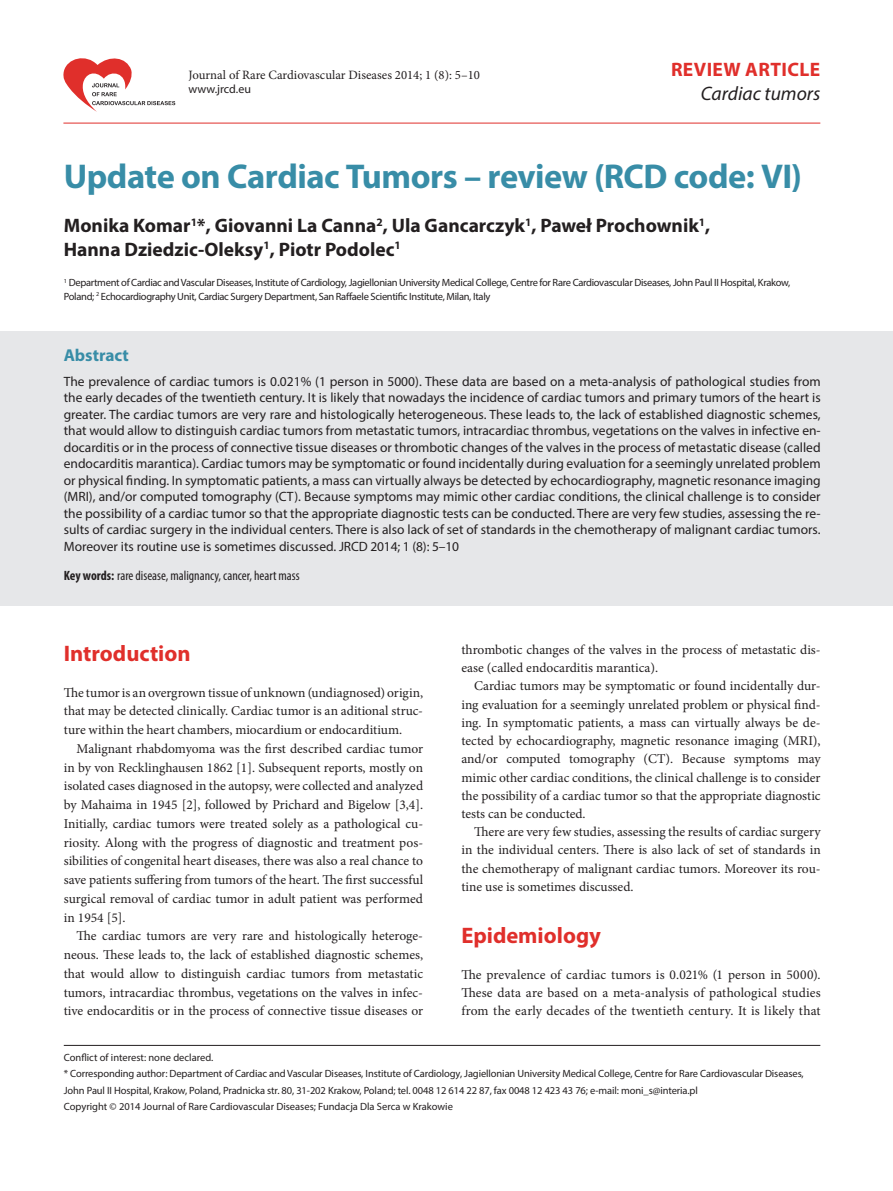
<style>
.page{position:relative;width:893px;height:1191px;background:#fff}
.page>*{position:absolute;margin:0;border:0;box-sizing:border-box;transform-origin:0 0}
.t1{font:700 34.5px "Myriad Pro";letter-spacing:-.015em;color:#388da7}
.t2{font:700 22.5px "Myriad Pro";color:#e02f2b}
.t3{font:700 19.5px/23.4px "Myriad Pro";color:#231f20}
.t4{font:700 19.5px "Myriad Pro";letter-spacing:.02em;color:#e02f2b}
.t5{font:italic 19.5px "Myriad Pro";color:#231f20}
.t6{font:700 17.25px "Myriad Pro";color:#388da7}
.t7{font:13.5px/18.8px "Minion Pro";color:#231f20;text-align:justify}
.t8{font:13.5px/16.5px "Myriad Pro";color:#231f20;text-align:justify}
.t9{font:condensed 13.5px "Myriad Pro";color:#231f20}
.t10{font:12.75px "Minion Pro";color:#231f20}
.t11{font:12px "Myriad Pro";color:#231f20}
.t12{font:10.5px/16.5px "Myriad Pro";letter-spacing:-.01em;color:#231f20}
.t13{font:10.5px/13.5px "Myriad Pro";letter-spacing:-.03em;color:#231f20}
.s1{font-weight:700}
</style>
<div class="page">
<hr style="left:63px;top:123px;width:757px;height:1px;background:#e02f2b">
<svg style="left:63px;top:58px;width:112px;height:54px"></svg>
<hr style="left:64px;top:1045px;width:756px;height:1px;background:#231f20">
<div style="left:0;top:331px;width:893px;height:274px;background:#e6e7e9"></div>
<p class="t10" style="left:188px;top:66px;width:293px">Journal of Rare Cardiovascular Diseases 2014; 1 (8): 5–10</p>
<p class="t11" style="left:188px;top:81px;width:64px">www.jrcd.eu</p>
<h3 class="t4" style="left:671px;top:57px;width:151px">REVIEW ARTICLE</h3>
<h3 class="t5" style="left:701px;top:81px;width:121px">Cardiac tumors</h3>
<h1 class="t1" style="left:64px;top:153px;width:740px">Update on Cardiac Tumors – review (RCD code: VI)</h1>
<h3 class="t3" style="left:64px;top:213px;width:648px">Monika Komar<sup>1</sup>*, Giovanni La Canna<sup>2</sup>, Ula Gancarczyk<sup>1</sup>, Paweł Prochownik<sup>1</sup>,<br>Hanna Dziedzic‑Oleksy<sup>1</sup>, Piotr Podolec<sup>1</sup></h3>
<p class="t13" style="left:64px;top:276px;width:728px"><sup>1</sup> Department of Cardiac and Vascular Diseases, Institute of Cardiology, Jagiellonian University Medical College, Centre for Rare Cardiovascular Diseases, John Paul II Hospital, Krakow,<br>Poland; <sup>2</sup> Echocardiography Unit, Cardiac Surgery Department, San Raffaele Scientific Institute, Milan, Italy</p>
<p class="t6" style="left:64px;top:343px;width:67px">Abstract</p>
<p class="t8" style="left:64px;top:373px;width:758px">The prevalence of cardiac tumors is 0.021% (1 person in 5000). These data are based on a meta‑analysis of pathological studies from the early decades of the twentieth century. It is likely that nowadays the incidence of cardiac tumors and primary tumors of the heart is greater. The cardiac tumors are very rare and histologically heterogeneous. These leads to, the lack of established diagnostic schemes, that would allow to distinguish cardiac tumors from metastatic tumors, intracardiac thrombus, vegetations on the valves in infective en&shy;docarditis or in the process of connective tissue diseases or thrombotic changes of the valves in the process of metastatic disease (called endocarditis marantica). Cardiac tumors may be symptomatic or found incidentally during evaluation for a seemingly unrelated problem or physical finding. In symptomatic patients, a mass can virtually always be detected by echocardiography, magnetic resonance imaging (MRI), and/or computed tomography (CT). Because symptoms may mimic other cardiac conditions, the clinical challenge is to consider the possibility of a cardiac tumor so that the appropriate diagnostic tests can be conducted. There are very few studies, assessing the re&shy;sults of cardiac surgery in the individual centers. There is also lack of set of standards in the chemotherapy of malignant cardiac tumors.<br>Moreover its routine use is sometimes discussed. JRCD 2014; 1 (8): 5–10</p>
<p class="t9" style="left:64px;top:567px;width:237px"><span class="s1">Key words:</span> rare disease, malignancy, cancer, heart mass</p>
<h2 class="t2" style="left:64px;top:638px;width:128px">Introduction</h2>
<p class="t7" style="left:64px;top:683px;width:361px">The tumor is an overgrown tissue of unknown (undiagnosed) origin, that may be detected clinically. Cardiac tumor is an aditional struc‑ ture within the heart chambers, miocardium or endocarditium.</p>
<p class="t7" style="left:64px;top:739px;width:361px;text-indent:13px">Malignant rhabdomyoma was the first described cardiac tumor in by von Recklinghausen 1862 [1]. Subsequent reports, mostly on isolated cases diagnosed in the autopsy, were collected and analyzed by Mahaima in 1945 [2], followed by Prichard and Bigelow [3,4].<br>Initially, cardiac tumors were treated solely as a pathological cu‑ riosity. Along with the progress of diagnostic and treatment pos‑ sibilities of congenital heart diseases, there was also a real chance to save patients suffering from tumors of the heart. The first successful surgical removal of cardiac tumor in adult patient was performed in 1954 [5].</p>
<p class="t7" style="left:64px;top:926px;width:361px;text-indent:13px">The cardiac tumors are very rare and histologically heteroge‑ neous. These leads to, the lack of established diagnostic schemes, that would allow to distinguish cardiac tumors from metastatic tumors, intracardiac thrombus, vegetations on the valves in infec‑ tive endocarditis or in the process of connective tissue diseases or</p>
<p class="t7" style="left:461px;top:640px;width:361px;line-height:18.3px">thrombotic changes of the valves in the process of metastatic dis‑ ease (called endocarditis marantica).</p>
<p class="t7" style="left:461px;top:677px;width:361px;line-height:18.1px;text-indent:13px">Cardiac tumors may be symptomatic or found incidentally dur‑ ing evaluation for a seemingly unrelated problem or physical find‑ ing. In symptomatic patients, a mass can virtually always be de‑ tected by echocardiography, magnetic resonance imaging (MRI), and/or computed tomography (CT). Because symptoms may mimic other cardiac conditions, the clinical challenge is to consider the possibility of a cardiac tumor so that the appropriate diagnostic tests can be conducted.</p>
<p class="t7" style="left:461px;top:823px;width:361px;line-height:18.3px;text-indent:13px">There are very few studies, assessing the results of cardiac surgery in the individual centers. There is also lack of set of standards in the chemotherapy of malignant cardiac tumors. Moreover its rou‑ tine use is sometimes discussed.</p>
<h2 class="t2" style="left:461px;top:921px;width:141px">Epidemiology</h2>
<p class="t7" style="left:461px;top:965px;width:361px;line-height:18.3px">The prevalence of cardiac tumors is 0.021% (1 person in 5000).<br>These data are based on a meta‑analysis of pathological studies from the early decades of the twentieth century. It is likely that</p>
<p class="t12" style="left:64px;top:1048px;width:741px">Conflict of interest: none declared.<br>* Corresponding author: Department of Cardiac and Vascular Diseases, Institute of Cardiology, Jagiellonian University Medical College, Centre for Rare Cardiovascular Diseases, John Paul II Hospital, Krakow, Poland, Pradnicka str. 80, 31-202 Krakow, Poland; tel. 0048 12 614 22 87, fax 0048 12 423 43 76; e‑mail: moni_s@interia.pl<br>Copyright © 2014 Journal of Rare Cardiovascular Diseases; Fundacja Dla Serca w Krakowie</p>
</div>
